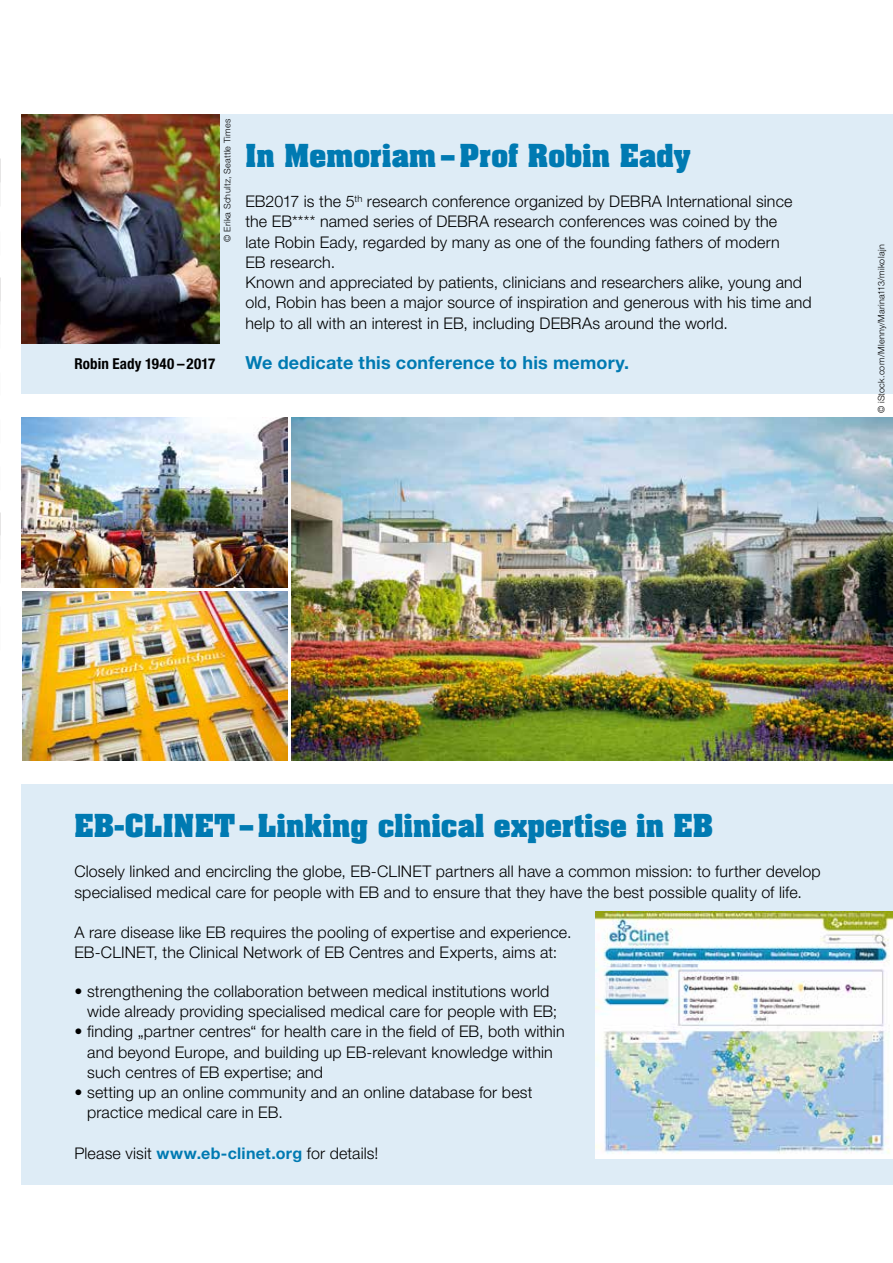
<style>
.page{position:relative;width:893px;height:1263px;background:#fff}
.page>*{position:absolute;margin:0;border:0;box-sizing:border-box;transform-origin:0 0}
.t1{font:700 27px "Aachen Std";letter-spacing:.005em;color:#007ab2}
.t2{font:700 18px "Helvetica Neue LT Pro";letter-spacing:.01em;color:#007ab2}
.t3{font:300 16.05px/20.2px "Helvetica Neue LT Pro";letter-spacing:.01em;color:#000}
.t4{font:700 condensed 15px "Helvetica Neue LT Pro";letter-spacing:.01em;color:#000}
.t5{font:300 9px "Helvetica Neue LT Pro";letter-spacing:.03em;color:#000}
.s1{font-weight:700;color:#007ab2}
</style>
<div class="page">
<div style="left:21px;top:114px;width:872px;height:280px;background:#deecf6"></div>
<div style="left:21px;top:784px;width:872px;height:401px;background:#deecf6"></div>
<img style="left:291px;top:417px;width:602px;height:344px">
<img style="left:23px;top:592px;width:264px;height:169px">
<img style="left:21px;top:417px;width:266px;height:170px">
<img style="left:21px;top:114px;width:199px;height:230px">
<img style="left:596px;top:911px;width:297px;height:248px">
<p class="t5" style="left:222px;top:242px;width:124px;rotate:-90deg">© Erika Schultz, Seattle Times</p>
<p class="t4" style="left:74px;top:355px;width:142px">Robin Eady 1940 – 2017</p>
<h1 class="t1" style="left:245px;top:136px;width:447px">In Memoriam – Prof Robin Eady</h1>
<p class="t3" style="left:245px;top:191px;width:568px">EB2017 is the 5<sup>th</sup> research conference organized by DEBRA International since the EB**** named series of DEBRA research conferences was coined by the<br>late Robin Eady, regarded by many as one of the founding fathers of modern<br>EB research.<br>Known and appreciated by patients, clinicians and researchers alike, young and old, Robin has been a major source of inspiration and generous with his time and help to all with an interest in EB, including DEBRAs around the world.</p>
<p class="t2" style="left:245px;top:351px;width:385px">We dedicate this conference to his memory.</p>
<p class="t5" style="left:876px;top:413px;width:170px;rotate:-90deg">© iStock.com/Mlenny/Marina113/mikolajn</p>
<h1 class="t1" style="left:74px;top:806px;width:640px">EB-CLINET – Linking clinical expertise in EB</h1>
<p class="t3" style="left:74px;top:861px;width:748px">Closely linked and encircling the globe, EB-CLINET partners all have a common mission: to further develop specialised medical care for people with EB and to ensure that they have the best possible quality of life.</p>
<p class="t3" style="left:74px;top:922px;width:499px">A rare disease like EB requires the pooling of expertise and experience.<br>EB-CLINET, the Clinical Network of EB Centres and Experts, aims at:</p>
<p class="t3" style="left:87px;top:980px;width:472px;text-indent:-13px">• strengthening the collaboration between medical institutions world wide already providing specialised medical care for people with EB;</p>
<p class="t3" style="left:87px;top:1021px;width:479px;text-indent:-13px">• finding „partner centres“ for health care in the field of EB, both within and beyond Europe, and building up EB-relevant knowledge within such centres of EB expertise; and</p>
<p class="t3" style="left:87px;top:1082px;width:447px;text-indent:-13px">• setting up an online community and an online database for best practice medical care in EB.</p>
<p class="t3" style="left:74px;top:1142px;width:306px">Please visit <span class="s1">www.eb-clinet.org</span> for details!</p>
</div>
